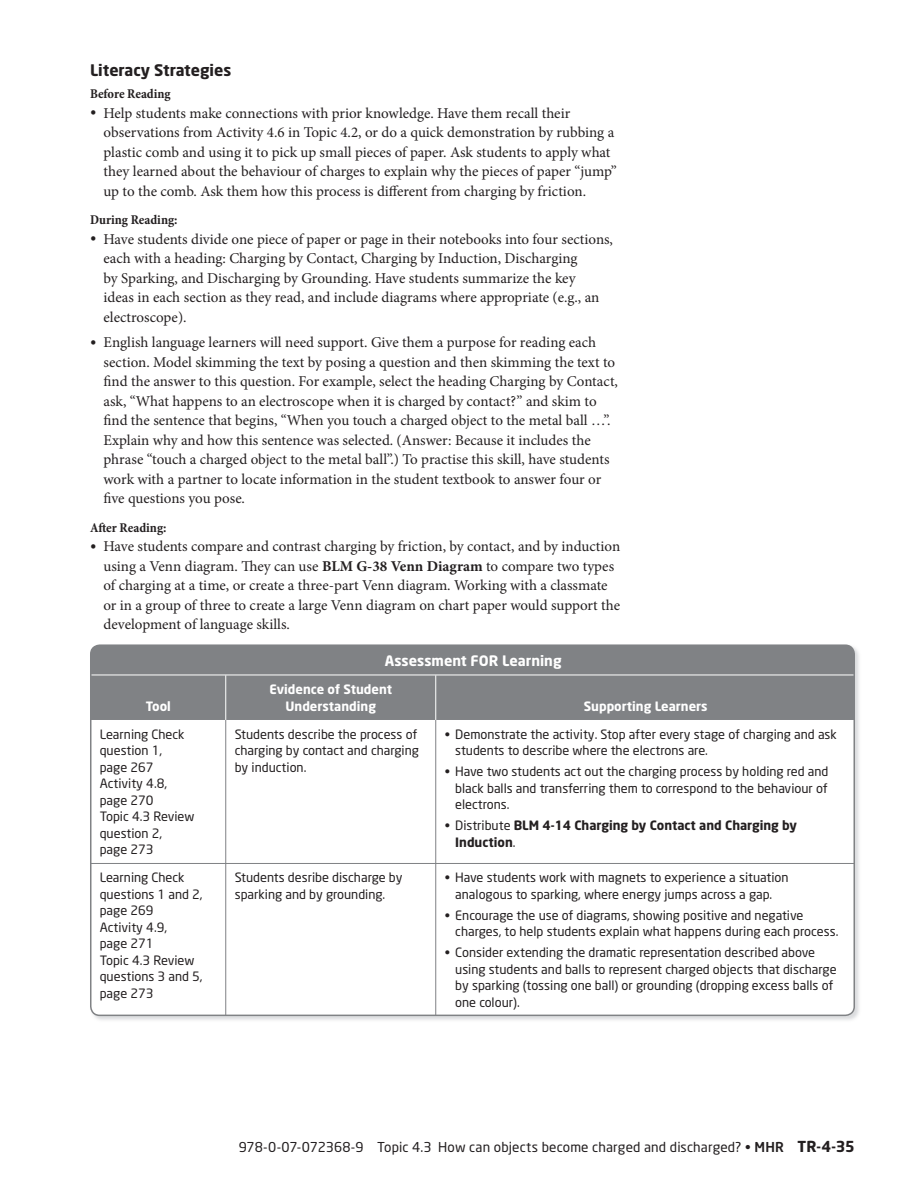
<style>
.page{position:relative;width:918px;height:1188px;background:#fff}
.page>*{position:absolute;margin:0;border:0;box-sizing:border-box;transform-origin:0 0}
.t1{font:700 15.75px "Neo Sans";color:#231f20}
.t2{font:15px/19.5px "Minion Pro";color:#231f20}
.t3{font:700 14.25px "Neo Sans";color:#fff}
.t4{font:13.5px "Neo Sans";letter-spacing:.01em;color:#231f20}
.t5{font:700 condensed 13.5px "Minion Pro";color:#231f20}
.t6{font:12.75px/16.5px "Neo Sans";color:#231f20}
.t7{font:700 12.75px/16.5px "Neo Sans";color:#231f20}
.t8{font:700 12.75px/16.5px "Neo Sans";color:#fff;text-align:center}
.s1{font-size:16.5px}
.s2{font-weight:700}
.s3{font-weight:400}
.s4{font-weight:500}
.s5{font-weight:700;font-size:15px}
</style>
<div class="page">
<div style="left:93px;top:647px;width:761px;height:72px;background:#808285"></div>
<hr style="left:225px;top:675px;width:1px;height:45px;background:#fff">
<hr style="left:435px;top:675px;width:1px;height:45px;background:#fff">
<svg style="left:91px;top:719px;width:763px;height:296px"></svg>
<hr style="left:91px;top:675px;width:345px;height:1px;background:#fff">
<hr style="left:436px;top:675px;width:418px;height:1px;background:#fff">
<div style="left:90px;top:644px;width:765px;height:372px;border:2px solid #808285;border-radius:9px"></div>
<p class="t1" style="left:90px;top:64px;width:143px">Literacy Strategies</p>
<p class="t5" style="left:90px;top:89px;width:82px">Before Reading</p>
<p class="t2" style="left:104px;top:105px;width:515px;text-indent:-14px"><span class="s1">•</span> Help students make connections with prior knowledge. Have them recall their observations from Activity 4.6 in Topic 4.2, or do a quick demonstration by rubbing a plastic comb and using it to pick up small pieces of paper. Ask students to apply what they learned about the behaviour of charges to explain why the pieces of paper “jump” up to the comb. Ask them how this process is different from charging by friction.</p>
<p class="t5" style="left:90px;top:215px;width:89px">During Reading:</p>
<p class="t2" style="left:104px;top:231px;width:511px;text-indent:-14px"><span class="s1">•</span> Have students divide one piece of paper or page in their notebooks into four sections, each with a heading: Charging by Contact, Charging by Induction, Discharging<br>by Sparking, and Discharging by Grounding. Have students summarize the key<br>ideas in each section as they read, and include diagrams where appropriate (e.g., an electroscope).</p>
<p class="t2" style="left:104px;top:334px;width:516px;text-indent:-14px"><span class="s1">•</span> English language learners will need support. Give them a purpose for reading each section. Model skimming the text by posing a question and then skimming the text to find the answer to this question. For example, select the heading Charging by Contact, ask, “What happens to an electroscope when it is charged by contact?” and skim to find the sentence that begins, “When you touch a charged object to the metal ball …”.<br>Explain why and how this sentence was selected. (Answer: Because it includes the phrase “touch a charged object to the metal ball”.) To practise this skill, have students work with a partner to locate information in the student textbook to answer four or five questions you pose.</p>
<p class="t5" style="left:90px;top:522px;width:78px">After Reading:</p>
<p class="t2" style="left:104px;top:538px;width:518px;text-indent:-14px"><span class="s1">•</span> Have students compare and contrast charging by friction, by contact, and by induction using a Venn diagram. They can use <span class="s2">BLM G-38 Venn Diagram</span> to compare two types of charging at a time, or create a three-part Venn diagram. Working with a classmate or in a group of three to create a large Venn diagram on chart paper would support the development of language skills.</p>
<p class="t3" style="left:385px;top:655px;width:178px">Assessment FOR Learning</p>
<p class="t8" style="left:146px;top:699px;width:27px">Tool</p>
<p class="t8" style="left:269px;top:683px;width:124px">Evidence of Student<br>Understanding</p>
<p class="t8" style="left:584px;top:699px;width:125px">Supporting Learners</p>
<p class="t6" style="left:100px;top:727px;width:96px">Learning Check question 1,<br>page 267<br>Activity 4.8, page 270<br>Topic 4.3 Review question 2,<br>page 273</p>
<p class="t6" style="left:235px;top:727px;width:186px">Students describe the process of charging by contact and charging by induction.</p>
<p class="t6" style="left:455px;top:727px;width:383px;text-indent:-10px">• Demonstrate the activity. Stop after every stage of charging and ask students to describe where the electrons are.</p>
<p class="t6" style="left:455px;top:765px;width:375px;text-align:justify;text-indent:-10px">• Have two students act out the charging process by holding red and black balls and transferring them to correspond to the behaviour of electrons.</p>
<p class="t7" style="left:455px;top:819px;width:343px;text-indent:-10px"><span class="s3">• Distribute</span> BLM 4-14 Charging by Contact and Charging by<br>Induction<span class="s3">.</span></p>
<p class="t6" style="left:100px;top:871px;width:104px">Learning Check questions 1 and 2, page 269<br>Activity 4.9,<br>page 271<br>Topic 4.3 Review questions 3 and 5, page 273</p>
<p class="t6" style="left:235px;top:871px;width:169px">Students desribe discharge by sparking and by grounding.</p>
<p class="t6" style="left:445px;top:871px;width:345px;text-align:center">• Have students work with magnets to experience a situation analogous to sparking, where energy jumps across a gap.</p>
<p class="t6" style="left:455px;top:908px;width:385px;text-indent:-10px">• Encourage the use of diagrams, showing positive and negative charges, to help students explain what happens during each process.</p>
<p class="t6" style="left:455px;top:946px;width:383px;text-indent:-10px">• Consider extending the dramatic representation described above using students and balls to represent charged objects that discharge by sparking (tossing one ball) or grounding (dropping excess balls of one colour).</p>
<p class="t4" style="left:239px;top:1142px;width:618px">978-0-07-072368-9 Topic 4.3 How can objects become charged and discharged? • <span class="s4">MHR</span> <span class="s5">TR-4-35</span></p>
</div>
